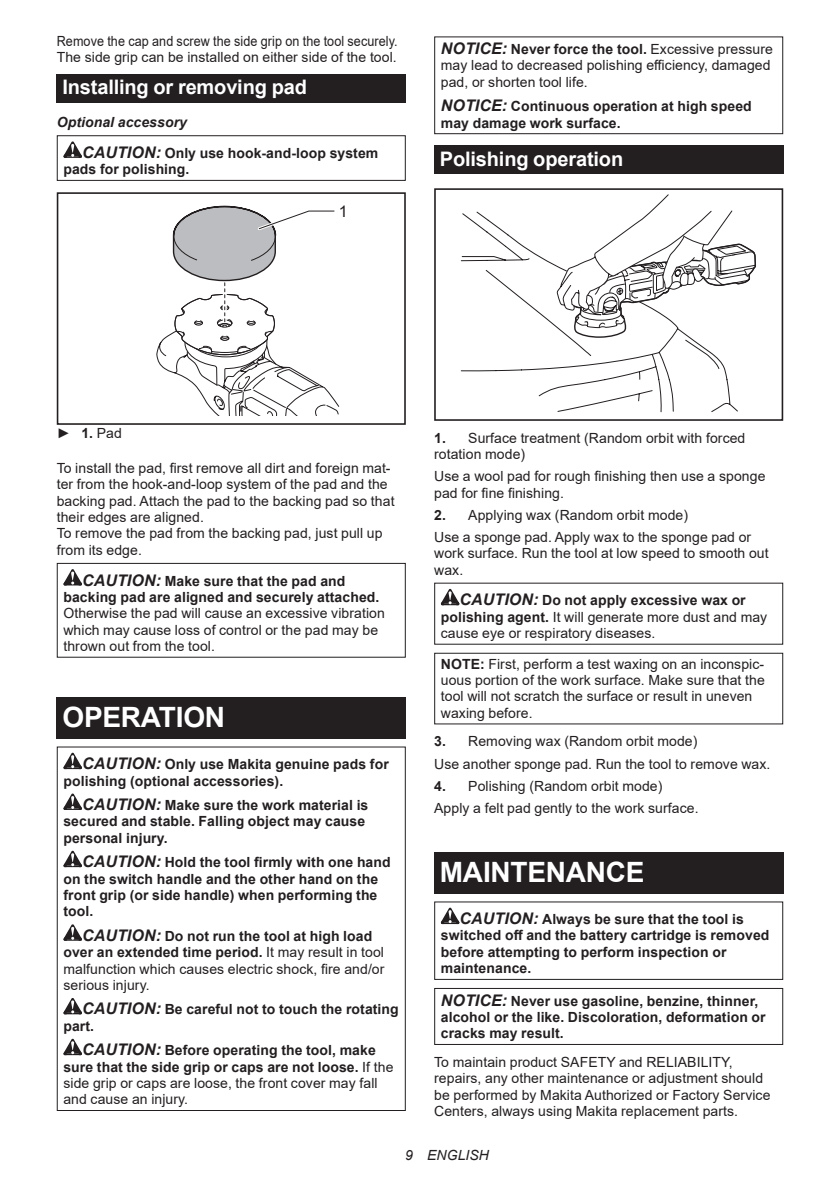
<style>
.page{position:relative;width:840px;height:1191px;background:#fff}
.page>*{position:absolute;margin:0;border:0;box-sizing:border-box;transform-origin:0 0}
.t1{font:700 28px "Arial";letter-spacing:-.01em;color:#fff}
.t2{font:700 20px "Arial";letter-spacing:-.01em;color:#fff}
.t3{font:16px "Arial";color:#231f20}
.t4{font:14px/16.4px "Arial";letter-spacing:.005em;color:#231f20}
.t5{font:700 14px/16.4px "Arial";letter-spacing:.005em;color:#231f20}
.t6{font:14px/16.4px "Arial";letter-spacing:.005em;color:#231f20;scale:.9 1}
.t7{font:italic 14px "Arial";letter-spacing:.005em;color:#231f20}
.s1{font-style:italic}
.s2{font-style:italic;font-size:16px}
.s3{font-weight:700;font-style:italic;font-size:16px}
.s4{font-weight:700}
</style>
<div class="page">
<div style="left:57px;top:74px;width:348px;height:28px;background:#231f20"></div>
<svg style="left:63px;top:141px;width:19px;height:17px"></svg>
<div style="left:57px;top:135px;width:348px;height:46px;border:1px solid #231f20"></div>
<div style="left:57px;top:192px;width:348px;height:233px;border:2px solid #231f20"></div>
<svg style="left:156px;top:205px;width:183px;height:210px"></svg>
<svg style="left:63px;top:569px;width:19px;height:16px"></svg>
<div style="left:57px;top:563px;width:348px;height:94px;border:1px solid #231f20"></div>
<div style="left:57px;top:697px;width:348px;height:41px;background:#231f20"></div>
<svg style="left:63px;top:752px;width:19px;height:17px"></svg>
<svg style="left:63px;top:793px;width:19px;height:17px"></svg>
<svg style="left:63px;top:850px;width:19px;height:17px"></svg>
<svg style="left:63px;top:924px;width:19px;height:16px"></svg>
<svg style="left:63px;top:998px;width:19px;height:16px"></svg>
<svg style="left:63px;top:1038px;width:19px;height:17px"></svg>
<div style="left:57px;top:746px;width:348px;height:365px;border:1px solid #231f20"></div>
<div style="left:434px;top:36px;width:348px;height:98px;border:1px solid #231f20"></div>
<div style="left:434px;top:145px;width:348px;height:29px;background:#231f20"></div>
<svg style="left:460px;top:211px;width:277px;height:201px"></svg>
<svg style="left:485px;top:194px;width:271px;height:175px"></svg>
<div style="left:434px;top:392px;width:73px;height:29px;background:#fff"></div>
<div style="left:434px;top:188px;width:348px;height:233px;border:2px solid #231f20"></div>
<svg style="left:440px;top:589px;width:19px;height:16px"></svg>
<div style="left:434px;top:653px;width:348px;height:71px;border:1px solid #231f20"></div>
<div style="left:434px;top:852px;width:348px;height:41px;background:#231f20"></div>
<svg style="left:440px;top:907px;width:19px;height:17px"></svg>
<div style="left:434px;top:901px;width:348px;height:79px;border:1px solid #231f20"></div>
<div style="left:434px;top:988px;width:348px;height:57px;border:1px solid #231f20"></div>
<p class="t6" style="left:57px;top:33px;width:380px">Remove the cap and screw the side grip on the tool securely.<br>The side grip can be installed on either side of the tool.</p>
<h2 class="t2" style="left:62px;top:73px;width:246px">Installing or removing pad</h2>
<p class="t5" style="left:82px;top:107px;width:297px;line-height:30.6px;text-indent:-25px"><span class="s1">Optional accessory<br></span><span class="s2">CAUTION:</span> Only use hook-and-loop system</p>
<p class="t5" style="left:63px;top:161px;width:127px">pads for polishing.</p>
<p class="t3" style="left:339px;top:200px;width:10px">1</p>
<p class="t4" style="left:440px;top:41px;width:333px"><span class="s3">NOTICE:</span> <span class="s4">Never force the tool.</span> Excessive pressure may lead to decreased polishing efficiency, damaged pad, or shorten tool life.</p>
<p class="t5" style="left:440px;top:98px;width:312px"><span class="s2">NOTICE:</span> Continuous operation at high speed may damage work surface.</p>
<h2 class="t2" style="left:439px;top:144px;width:185px">Polishing operation</h2>
<p class="t4" style="left:57px;top:425px;width:67px">► <span class="s4">1.</span> Pad</p>
<p class="t4" style="left:57px;top:460px;width:339px">To install the pad, first remove all dirt and foreign mat&shy;ter from the hook-and-loop system of the pad and the backing pad. Attach the pad to the backing pad so that their edges are aligned.<br>To remove the pad from the backing pad, just pull up from its edge.</p>
<p class="t5" style="left:63px;top:572px;width:317px;text-indent:19px"><span class="s2">CAUTION:</span> Make sure that the pad and backing pad are aligned and securely attached.</p>
<p class="t4" style="left:63px;top:605px;width:323px">Otherwise the pad will cause an excessive vibration which may cause loss of control or the pad may be thrown out from the tool.</p>
<h1 class="t1" style="left:62px;top:697px;width:164px">OPERATION</h1>
<p class="t5" style="left:63px;top:756px;width:326px;text-indent:19px"><span class="s2">CAUTION:</span> Only use Makita genuine pads for polishing (optional accessories).</p>
<p class="t5" style="left:63px;top:797px;width:306px;text-indent:19px"><span class="s2">CAUTION:</span> Make sure the work material is secured and stable. Falling object may cause personal injury.</p>
<p class="t5" style="left:63px;top:854px;width:328px;text-indent:19px"><span class="s2">CAUTION:</span> Hold the tool firmly with one hand on the switch handle and the other hand on the front grip (or side handle) when performing the tool.</p>
<p class="t4" style="left:63px;top:927px;width:322px;text-indent:19px"><span class="s3">CAUTION:</span> <span class="s4">Do not run the tool at high load over an extended time period.</span> It may result in tool malfunction which causes electric shock, fire and/or serious injury.</p>
<p class="t5" style="left:63px;top:1001px;width:336px;text-indent:19px"><span class="s2">CAUTION:</span> Be careful not to touch the rotating part.</p>
<p class="t4" style="left:63px;top:1042px;width:331px;text-indent:19px"><span class="s3">CAUTION:</span> <span class="s4">Before operating the tool, make sure that the side grip or caps are not loose.</span> If the side grip or caps are loose, the front cover may fall and cause an injury.</p>
<p class="t4" style="left:434px;top:430px;width:312px"><span class="s4">1.</span> Surface treatment (Random orbit with forced rotation mode)</p>
<p class="t4" style="left:434px;top:468px;width:332px">Use a wool pad for rough finishing then use a sponge pad for fine finishing.</p>
<p class="t4" style="left:434px;top:504px;width:318px;line-height:22px"><span class="s4">2.</span> Applying wax (Random orbit mode)<br>Use a sponge pad. Apply wax to the sponge pad or</p>
<p class="t4" style="left:434px;top:545px;width:336px">work surface. Run the tool at low speed to smooth out wax.</p>
<p class="t4" style="left:440px;top:592px;width:328px;text-indent:19px"><span class="s3">CAUTION:</span> <span class="s4">Do not apply excessive wax or polishing agent.</span> It will generate more dust and may cause eye or respiratory diseases.</p>
<p class="t4" style="left:440px;top:655px;width:325px"><span class="s4">NOTE:</span> First, perform a test waxing on an inconspic&shy;uous portion of the work surface. Make sure that the tool will not scratch the surface or result in uneven waxing before.</p>
<p class="t4" style="left:434px;top:730px;width:337px;line-height:22px"><span class="s4">3.</span> Removing wax (Random orbit mode)<br>Use another sponge pad. Run the tool to remove wax.</p>
<p class="t4" style="left:434px;top:774px;width:266px;line-height:22px"><span class="s4">4.</span> Polishing (Random orbit mode)<br>Apply a felt pad gently to the work surface.</p>
<h1 class="t1" style="left:439px;top:852px;width:206px">MAINTENANCE</h1>
<p class="t5" style="left:440px;top:911px;width:330px;text-indent:19px"><span class="s2">CAUTION:</span> Always be sure that the tool is switched off and the battery cartridge is removed before attempting to perform inspection or maintenance.</p>
<p class="t5" style="left:440px;top:992px;width:326px"><span class="s2">NOTICE:</span> Never use gasoline, benzine, thinner, alcohol or the like. Discoloration, deformation or cracks may result.</p>
<p class="t4" style="left:434px;top:1053px;width:337px">To maintain product SAFETY and RELIABILITY, repairs, any other maintenance or adjustment should be performed by Makita Authorized or Factory Service Centers, always using Makita replacement parts.</p>
<p class="t7" style="left:405px;top:1146px;width:85px">9 ENGLISH</p>
</div>
